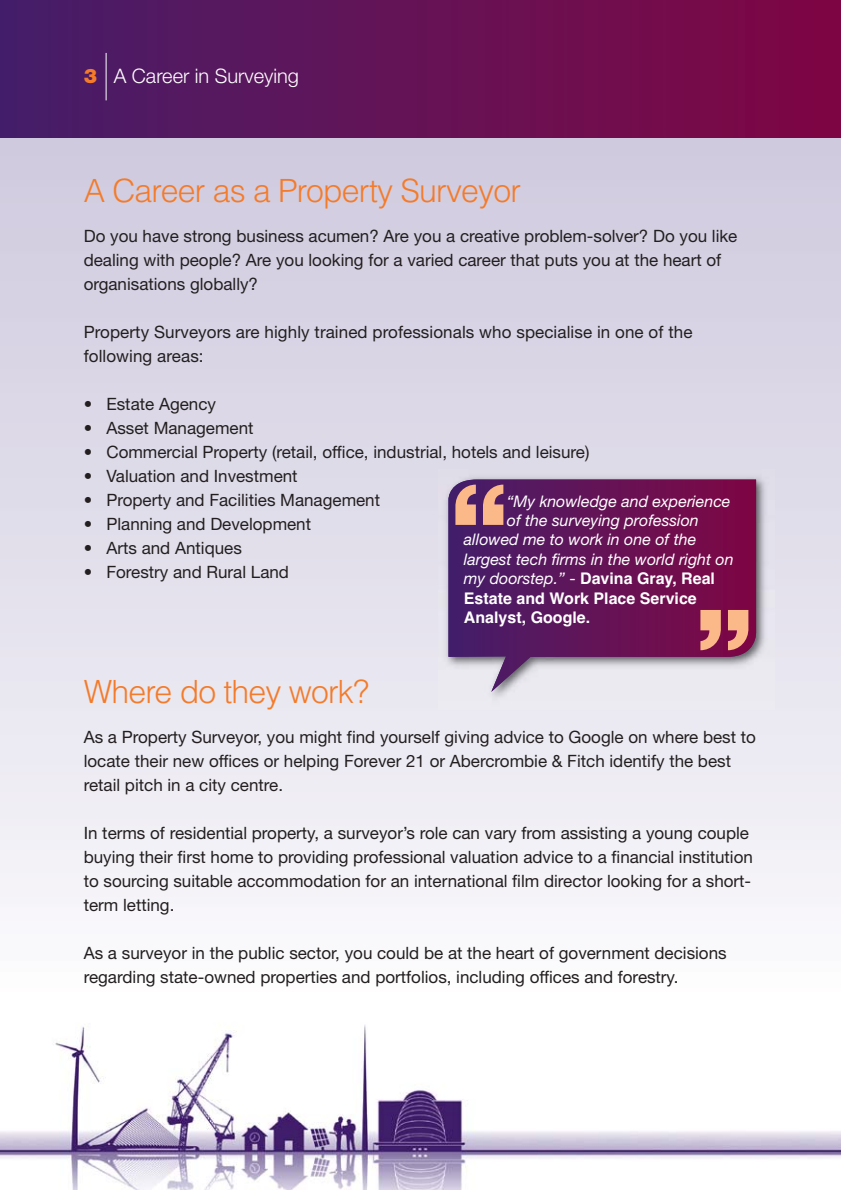
<style>
.page{position:relative;width:841px;height:1190px;background:#fff}
.page>*{position:absolute;margin:0;border:0;box-sizing:border-box;transform-origin:0 0}
.t1{font:900 111.4px "Helvetica";color:#fbb889}
.t2{font:300 32px "Helvetica";letter-spacing:-.025em;color:#f47b29}
.t3{font:300 20px "Helvetica Neue";color:#fff}
.t4{font:17px/24px "Helvetica Neue";color:#231f20}
.t5{font:italic 16px "Helvetica Neue";color:#fff}
.t6{font:700 16px/19.4px "Helvetica";color:#fff}
.s1{font-weight:900;color:#f47b29}
.s2{font-family:"Helvetica Neue";font-weight:400;font-style:italic}
.s3{font-family:"Helvetica Neue";font-weight:400}
</style>
<div class="page">
<div style="left:0;top:137px;width:840px;height:859px;background:linear-gradient(to bottom,#cec8dd,#fafafc)"></div>
<div style="left:0;top:0;width:840px;height:137px;background:linear-gradient(to right,#471e69,#810643)"></div>
<img style="left:0;top:1025px;width:840px;height:164px">
<hr style="left:106px;top:53px;width:1px;height:47px;background:#fff">
<img style="left:438px;top:469px;width:336px;height:240px">
<svg style="left:448px;top:479px;width:308px;height:212px;background:#74326c"></svg>
<p class="t3" style="left:84px;top:69px;width:216px"><span class="s1">3</span> A Career in Surveying</p>
<h2 class="t2" style="left:84px;top:178px;width:438px">A Career as a Property Surveyor</h2>
<p class="t4" style="left:84px;top:225px;width:655px">Do you have strong business acumen? Are you a creative problem-solver? Do you like dealing with people? Are you looking for a varied career that puts you at the heart of organisations globally?</p>
<p class="t4" style="left:84px;top:321px;width:610px">Property Surveyors are highly trained professionals who specialise in one of the following areas:</p>
<p class="t4" style="left:84px;top:393px;width:134px">• Estate Agency</p>
<p class="t4" style="left:84px;top:417px;width:171px">• Asset Management</p>
<p class="t4" style="left:84px;top:441px;width:507px">• Commercial Property (retail, office, industrial, hotels and leisure)</p>
<p class="t4" style="left:84px;top:465px;width:215px">• Valuation and Investment</p>
<p class="t4" style="left:84px;top:489px;width:298px">• Property and Facilities Management</p>
<p class="t4" style="left:84px;top:513px;width:229px">• Planning and Development</p>
<p class="t4" style="left:84px;top:537px;width:159px">• Arts and Antiques</p>
<p class="t4" style="left:84px;top:561px;width:207px">• Forestry and Rural Land</p>
<h1 class="t1" style="left:450px;top:487px;width:57px">“</h1>
<p class="t5" style="left:506px;top:495px;width:225px">“My knowledge and experience</p>
<p class="t5" style="left:506px;top:515px;width:193px">of the surveying profession</p>
<p class="t5" style="left:464px;top:534px;width:234px">allowed me to work in one of the</p>
<p class="t5" style="left:464px;top:553px;width:271px">largest tech firms in the world right on</p>
<p class="t6" style="left:464px;top:570px;width:252px"><span class="s2">my doorstep.”</span> <span class="s3">-</span> Davina Gray, Real<br>Estate and Work Place Service<br>Analyst, Google.</p>
<h1 class="t1" style="left:697px;top:610px;width:57px">”</h1>
<h2 class="t2" style="left:84px;top:679px;width:287px">Where do they work?</h2>
<p class="t4" style="left:84px;top:726px;width:673px">As a Property Surveyor, you might find yourself giving advice to Google on where best to locate their new offices or helping Forever 21 or Abercrombie &amp; Fitch identify the best retail pitch in a city centre.</p>
<p class="t4" style="left:84px;top:822px;width:670px">In terms of residential property, a surveyor’s role can vary from assisting a young couple buying their first home to providing professional valuation advice to a financial institution to sourcing suitable accommodation for an international film director looking for a short&shy;term letting.</p>
<p class="t4" style="left:84px;top:942px;width:644px">As a surveyor in the public sector, you could be at the heart of government decisions regarding state-owned properties and portfolios, including offices and forestry.</p>
</div>
